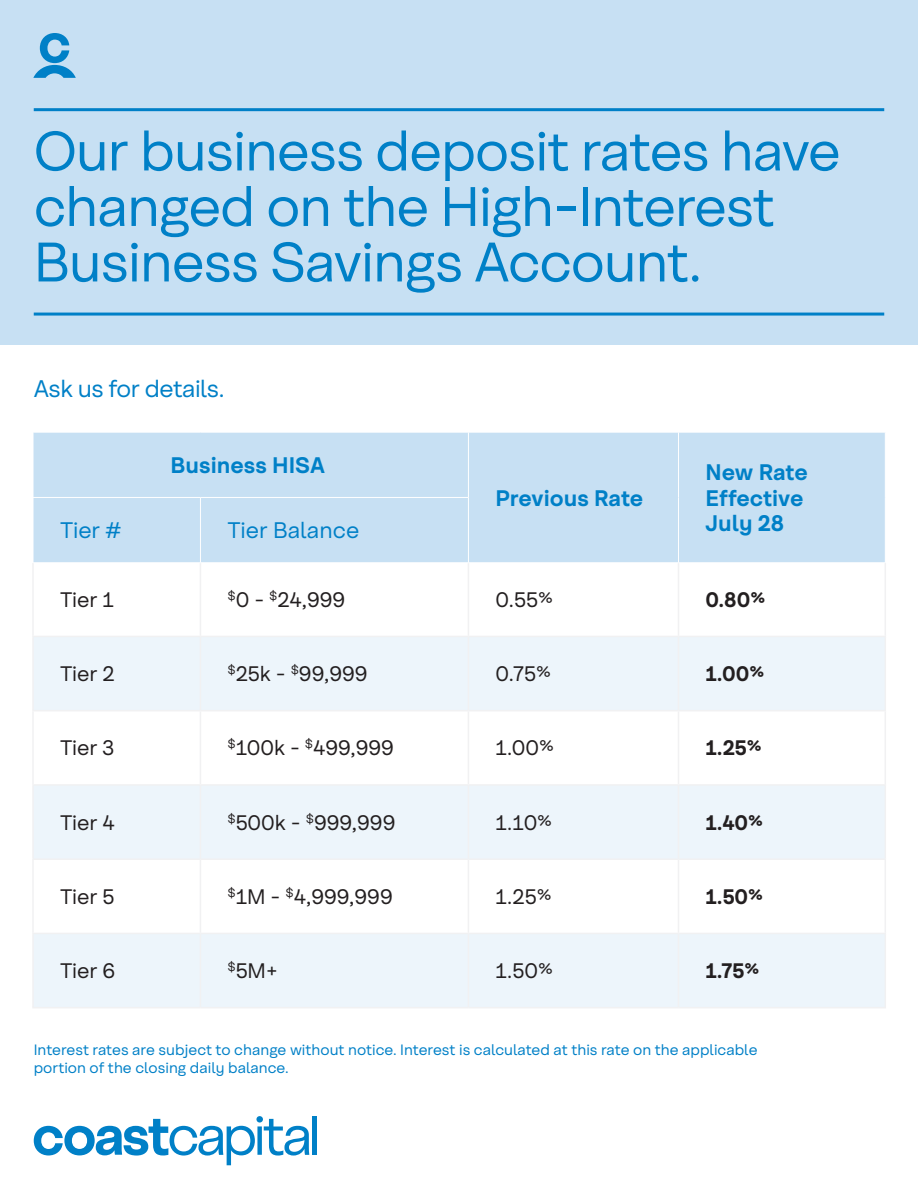
<style>
.page{position:relative;width:918px;height:1188px;background:#fff}
.page>*{position:absolute;margin:0;border:0;box-sizing:border-box;transform-origin:0 0}
.t1{font:55.5px/55.5px "Coast Sans";letter-spacing:-.02em;color:#0080c7}
.t2{font:24px "Coast Sans";letter-spacing:-.02em;color:#0080c7}
.t3{font:700 22.5px/25.5px "Coast Sans";color:#0080c7}
.t4{font:22.5px "Coast Sans";color:#0080c7}
.t5{font:21px "Coast Sans";color:#231f20}
.t6{font:700 21px "Coast Sans";color:#231f20}
.t7{font:15px/18px "Coast Sans";color:#0080c7}
</style>
<div class="page">
<div style="left:0;top:0;width:918px;height:345px;background:#c7e0f3"></div>
<svg style="left:34px;top:1116px;width:275px;height:49px"></svg>
<hr style="left:313px;top:1116px;width:4px;height:39px;background:#0080c7">
<hr style="left:34px;top:108px;width:850px;height:3px;background:#0080c7">
<hr style="left:34px;top:313px;width:850px;height:3px;background:#0080c7">
<div style="left:34px;top:433px;width:851px;height:130px;background:#c7e0f3"></div>
<svg style="left:34px;top:637px;width:851px;height:370px;fill:#edf5fb"></svg>
<hr style="left:32px;top:563px;width:2px;height:73px;background:#f1f1f2">
<hr style="left:200px;top:563px;width:1px;height:73px;background:#f1f1f2">
<hr style="left:468px;top:563px;width:1px;height:73px;background:#f1f1f2">
<hr style="left:678px;top:563px;width:1px;height:73px;background:#f1f1f2">
<hr style="left:885px;top:563px;width:1px;height:73px;background:#f1f1f2">
<hr style="left:32px;top:636px;width:168px;height:1px;background:#f1f1f2">
<hr style="left:32px;top:637px;width:2px;height:73px;background:#f1f1f2">
<hr style="left:200px;top:636px;width:268px;height:1px;background:#f1f1f2">
<hr style="left:200px;top:637px;width:1px;height:73px;background:#f1f1f2">
<hr style="left:468px;top:636px;width:210px;height:1px;background:#f1f1f2">
<hr style="left:468px;top:637px;width:1px;height:73px;background:#f1f1f2">
<hr style="left:678px;top:636px;width:208px;height:1px;background:#f1f1f2">
<hr style="left:678px;top:637px;width:1px;height:73px;background:#f1f1f2">
<hr style="left:885px;top:637px;width:1px;height:73px;background:#f1f1f2">
<hr style="left:32px;top:710px;width:168px;height:1px;background:#f1f1f2">
<hr style="left:32px;top:711px;width:2px;height:73px;background:#f1f1f2">
<hr style="left:200px;top:710px;width:268px;height:1px;background:#f1f1f2">
<hr style="left:200px;top:711px;width:1px;height:73px;background:#f1f1f2">
<hr style="left:468px;top:710px;width:210px;height:1px;background:#f1f1f2">
<hr style="left:468px;top:711px;width:1px;height:73px;background:#f1f1f2">
<hr style="left:678px;top:710px;width:208px;height:1px;background:#f1f1f2">
<hr style="left:678px;top:711px;width:1px;height:73px;background:#f1f1f2">
<hr style="left:885px;top:711px;width:1px;height:73px;background:#f1f1f2">
<hr style="left:32px;top:784px;width:168px;height:2px;background:#f1f1f2">
<hr style="left:32px;top:786px;width:2px;height:72px;background:#f1f1f2">
<hr style="left:200px;top:784px;width:268px;height:2px;background:#f1f1f2">
<hr style="left:200px;top:786px;width:1px;height:72px;background:#f1f1f2">
<hr style="left:468px;top:784px;width:210px;height:2px;background:#f1f1f2">
<hr style="left:468px;top:786px;width:1px;height:72px;background:#f1f1f2">
<hr style="left:678px;top:784px;width:208px;height:2px;background:#f1f1f2">
<hr style="left:678px;top:786px;width:1px;height:72px;background:#f1f1f2">
<hr style="left:885px;top:786px;width:1px;height:72px;background:#f1f1f2">
<hr style="left:32px;top:858px;width:168px;height:2px;background:#f1f1f2">
<hr style="left:32px;top:860px;width:2px;height:73px;background:#f1f1f2">
<hr style="left:200px;top:858px;width:268px;height:2px;background:#f1f1f2">
<hr style="left:200px;top:860px;width:1px;height:73px;background:#f1f1f2">
<hr style="left:468px;top:858px;width:210px;height:2px;background:#f1f1f2">
<hr style="left:468px;top:860px;width:1px;height:73px;background:#f1f1f2">
<hr style="left:678px;top:858px;width:208px;height:2px;background:#f1f1f2">
<hr style="left:678px;top:860px;width:1px;height:73px;background:#f1f1f2">
<hr style="left:885px;top:860px;width:1px;height:73px;background:#f1f1f2">
<hr style="left:32px;top:933px;width:168px;height:1px;background:#f1f1f2">
<hr style="left:32px;top:934px;width:2px;height:73px;background:#f1f1f2">
<hr style="left:200px;top:933px;width:268px;height:1px;background:#f1f1f2">
<hr style="left:200px;top:934px;width:1px;height:73px;background:#f1f1f2">
<hr style="left:468px;top:933px;width:210px;height:1px;background:#f1f1f2">
<hr style="left:468px;top:934px;width:1px;height:73px;background:#f1f1f2">
<hr style="left:678px;top:933px;width:208px;height:1px;background:#f1f1f2">
<hr style="left:678px;top:934px;width:1px;height:73px;background:#f1f1f2">
<hr style="left:885px;top:934px;width:1px;height:73px;background:#f1f1f2">
<hr style="left:32px;top:1007px;width:168px;height:1px;background:#f1f1f2">
<hr style="left:200px;top:1007px;width:268px;height:1px;background:#f1f1f2">
<hr style="left:468px;top:1007px;width:210px;height:1px;background:#f1f1f2">
<hr style="left:678px;top:1007px;width:208px;height:1px;background:#f1f1f2">
<hr style="left:468px;top:432px;width:1px;height:65px;background:#fff">
<hr style="left:678px;top:432px;width:1px;height:65px;background:#fff">
<hr style="left:678px;top:497px;width:1px;height:66px;background:#fff">
<hr style="left:468px;top:563px;width:210px;height:1px;background:#fff">
<hr style="left:678px;top:563px;width:208px;height:1px;background:#fff">
<hr style="left:33px;top:497px;width:167px;height:1px;background:#fff">
<hr style="left:200px;top:497px;width:269px;height:1px;background:#fff">
<hr style="left:200px;top:498px;width:1px;height:65px;background:#fff">
<hr style="left:468px;top:498px;width:1px;height:65px;background:#fff">
<hr style="left:33px;top:563px;width:167px;height:1px;background:#fff">
<hr style="left:200px;top:563px;width:268px;height:1px;background:#fff">
<svg style="left:34px;top:33px;width:41px;height:45px"></svg>
<p class="t1" style="left:34px;top:123px;width:809px">Our business deposit rates have changed on the High-Interest<br>Business Savings Account.</p>
<p class="t2" style="left:34px;top:375px;width:192px">Ask us for details.</p>
<p class="t3" style="left:171px;top:452px;width:156px">Business HISA</p>
<p class="t4" style="left:60px;top:518px;width:63px">Tier #</p>
<p class="t4" style="left:227px;top:518px;width:133px">Tier Balance</p>
<p class="t3" style="left:495px;top:485px;width:149px">Previous Rate</p>
<p class="t3" style="left:705px;top:459px;width:104px">New Rate<br>Effective<br>July 28</p>
<p class="t5" style="left:60px;top:588px;width:55px">Tier 1</p>
<p class="t5" style="left:227px;top:588px;width:119px"><sup>$</sup>0 - <sup>$</sup>24,999</p>
<p class="t5" style="left:495px;top:588px;width:59px">0.55%</p>
<p class="t6" style="left:705px;top:588px;width:61px">0.80%</p>
<p class="t5" style="left:60px;top:662px;width:56px">Tier 2</p>
<p class="t5" style="left:227px;top:662px;width:142px"><sup>$</sup>25k - <sup>$</sup>99,999</p>
<p class="t5" style="left:495px;top:662px;width:57px">0.75%</p>
<p class="t6" style="left:705px;top:662px;width:60px">1.00%</p>
<p class="t5" style="left:60px;top:736px;width:56px">Tier 3</p>
<p class="t5" style="left:227px;top:736px;width:168px"><sup>$</sup>100k - <sup>$</sup>499,999</p>
<p class="t5" style="left:495px;top:736px;width:60px">1.00%</p>
<p class="t6" style="left:705px;top:736px;width:58px">1.25%</p>
<p class="t5" style="left:60px;top:810px;width:56px">Tier 4</p>
<p class="t5" style="left:227px;top:810px;width:170px"><sup>$</sup>500k - <sup>$</sup>999,999</p>
<p class="t5" style="left:495px;top:810px;width:58px">1.10%</p>
<p class="t6" style="left:705px;top:810px;width:59px">1.40%</p>
<p class="t5" style="left:60px;top:885px;width:56px">Tier 5</p>
<p class="t5" style="left:227px;top:885px;width:167px"><sup>$</sup>1M - <sup>$</sup>4,999,999</p>
<p class="t5" style="left:495px;top:885px;width:58px">1.25%</p>
<p class="t6" style="left:705px;top:885px;width:59px">1.50%</p>
<p class="t5" style="left:60px;top:959px;width:57px">Tier 6</p>
<p class="t5" style="left:227px;top:959px;width:52px"><sup>$</sup>5M+</p>
<p class="t5" style="left:495px;top:959px;width:59px">1.50%</p>
<p class="t6" style="left:705px;top:959px;width:55px">1.75%</p>
<p class="t7" style="left:34px;top:1041px;width:725px">Interest rates are subject to change without notice. Interest is calculated at this rate on the applicable portion of the closing daily balance.</p>
</div>
